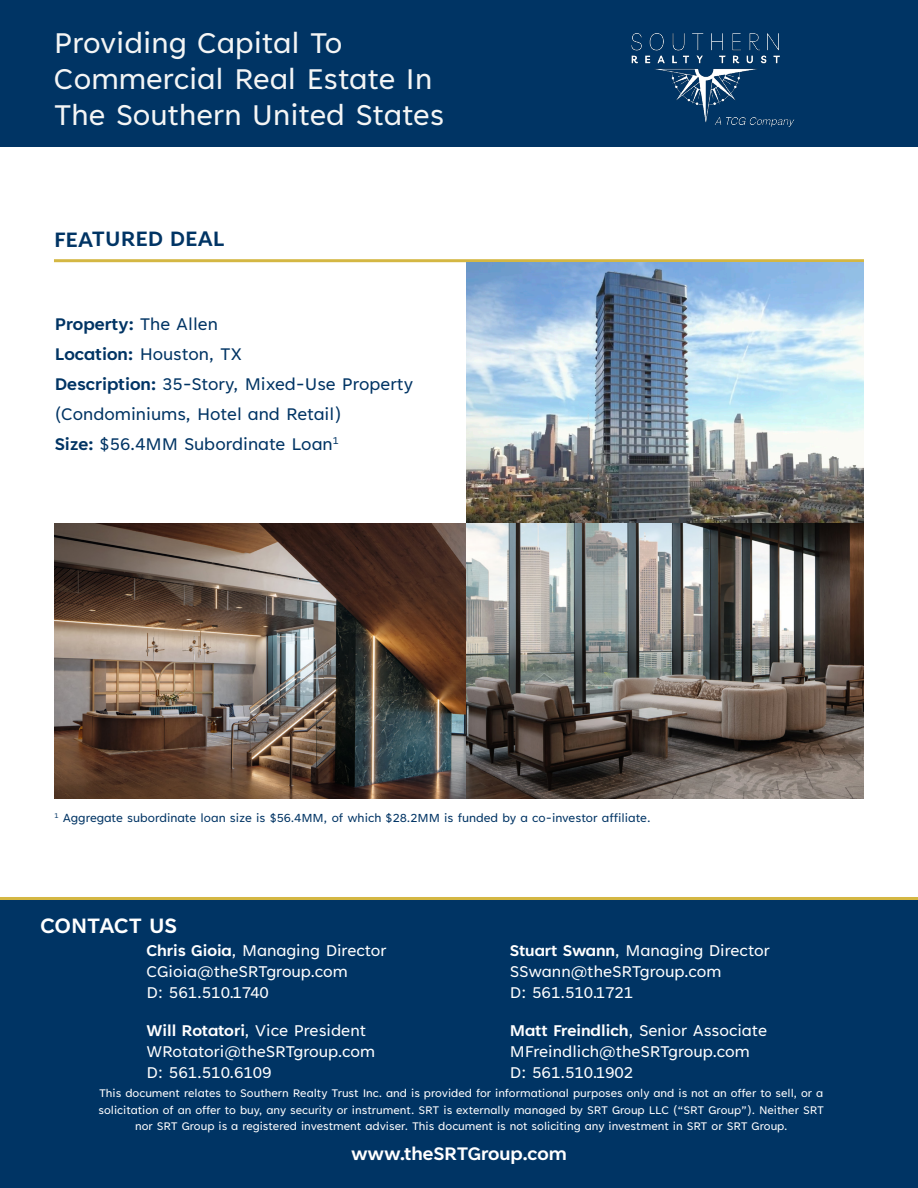
<style>
.page{position:relative;width:918px;height:1188px;background:#fff}
.page>*{position:absolute;margin:0;border:0;box-sizing:border-box;transform-origin:0 0}
.t1{font:33px "Tenorite";color:#f4f5f5}
.SRT_Contact_Us{font:700 24px "Tenorite";letter-spacing:-.005em;color:#003464}
.SRT_Contact_Us-2{font:700 24px "Tenorite";letter-spacing:-.005em;color:#fff}
.t2{font:700 21px "Tenorite";color:#fff}
.t3{font:19.5px/30px "Tenorite";color:#003464}
.t4{font:700 19.5px "Tenorite";color:#003464}
.t5{font:18px/21px "Tenorite";color:#fff}
.t6{font:13.5px "Tenorite";color:#003464}
.t7{font:12.75px "Tenorite";color:#fff}
.s1{font-weight:400}
.s2{font-weight:700}
</style>
<div class="page">
<div style="left:0;top:898px;width:918px;height:290px;background:#003464"></div>
<div style="left:0;top:0;width:918px;height:147px;background:#003464"></div>
<img style="left:631px;top:33px;width:164px;height:94px">
<hr style="left:0;top:897px;width:918px;height:3px;background:#d4b743">
<hr style="left:54px;top:259px;width:810px;height:3px;background:#d4b743">
<img style="left:466px;top:262px;width:398px;height:261px">
<img style="left:54px;top:523px;width:810px;height:275px">
<p class="t1" style="left:54px;top:26px;width:290px">Providing Capital To</p>
<p class="t1" style="left:54px;top:62px;width:380px">Commercial Real Estate In</p>
<p class="t1" style="left:54px;top:98px;width:392px">The Southern United States</p>
<p class="SRT_Contact_Us" style="left:54px;top:227px;width:172px">FEATURED DEAL</p>
<p class="t4" style="left:55px;top:314px;width:165px">Property: <span class="s1">The Allen</span></p>
<p class="t3" style="left:55px;top:340px;width:189px"><span class="s2">Location:</span> Houston, TX</p>
<p class="t3" style="left:55px;top:370px;width:360px"><span class="s2">Description:</span> 35-Story, Mixed-Use Property (Condominiums, Hotel and Retail)</p>
<p class="t3" style="left:55px;top:430px;width:285px"><span class="s2">Size:</span> $56.4MM Subordinate Loan<sup>1</sup></p>
<p class="t6" style="left:54px;top:811px;width:598px"><sup>1</sup> Aggregate subordinate loan size is $56.4MM, of which $28.2MM is funded by a co-investor affiliate.</p>
<p class="SRT_Contact_Us-2" style="left:41px;top:913px;width:138px">CONTACT US</p>
<p class="t5" style="left:510px;top:941px;width:262px"><span class="s2">Stuart Swann</span>, Managing Director<br>SSwann@theSRTgroup.com</p>
<p class="t5" style="left:510px;top:983px;width:125px">D: 561.510.1721</p>
<p class="t5" style="left:510px;top:1021px;width:259px"><span class="s2">Matt Freindlich</span>, Senior Associate<br>MFreindlich@theSRTgroup.com</p>
<p class="t5" style="left:510px;top:1063px;width:125px">D: 561.510.1902</p>
<p class="t7" style="left:99px;top:1087px;width:726px">This document relates to Southern Realty Trust Inc. and is provided for informational purposes only and is not an offer to sell, or a</p>
<p class="t7" style="left:98px;top:1103px;width:727px">solicitation of an offer to buy, any security or instrument. SRT is externally managed by SRT Group LLC (“SRT Group”). Neither SRT</p>
<p class="t7" style="left:135px;top:1120px;width:654px">nor SRT Group is a registered investment adviser. This document is not soliciting any investment in SRT or SRT Group.</p>
<p class="t5" style="left:146px;top:941px;width:242px"><span class="s2">Chris Gioia</span>, Managing Director<br>CGioia@theSRTgroup.com</p>
<p class="t5" style="left:146px;top:983px;width:124px">D: 561.510.1740</p>
<p class="t5" style="left:146px;top:1021px;width:230px"><span class="s2">Will Rotatori</span>, Vice President<br>WRotatori@theSRTgroup.com</p>
<p class="t5" style="left:146px;top:1063px;width:127px">D: 561.510.6109</p>
<p class="t2" style="left:351px;top:1143px;width:217px">www.theSRTGroup.com</p>
</div>
